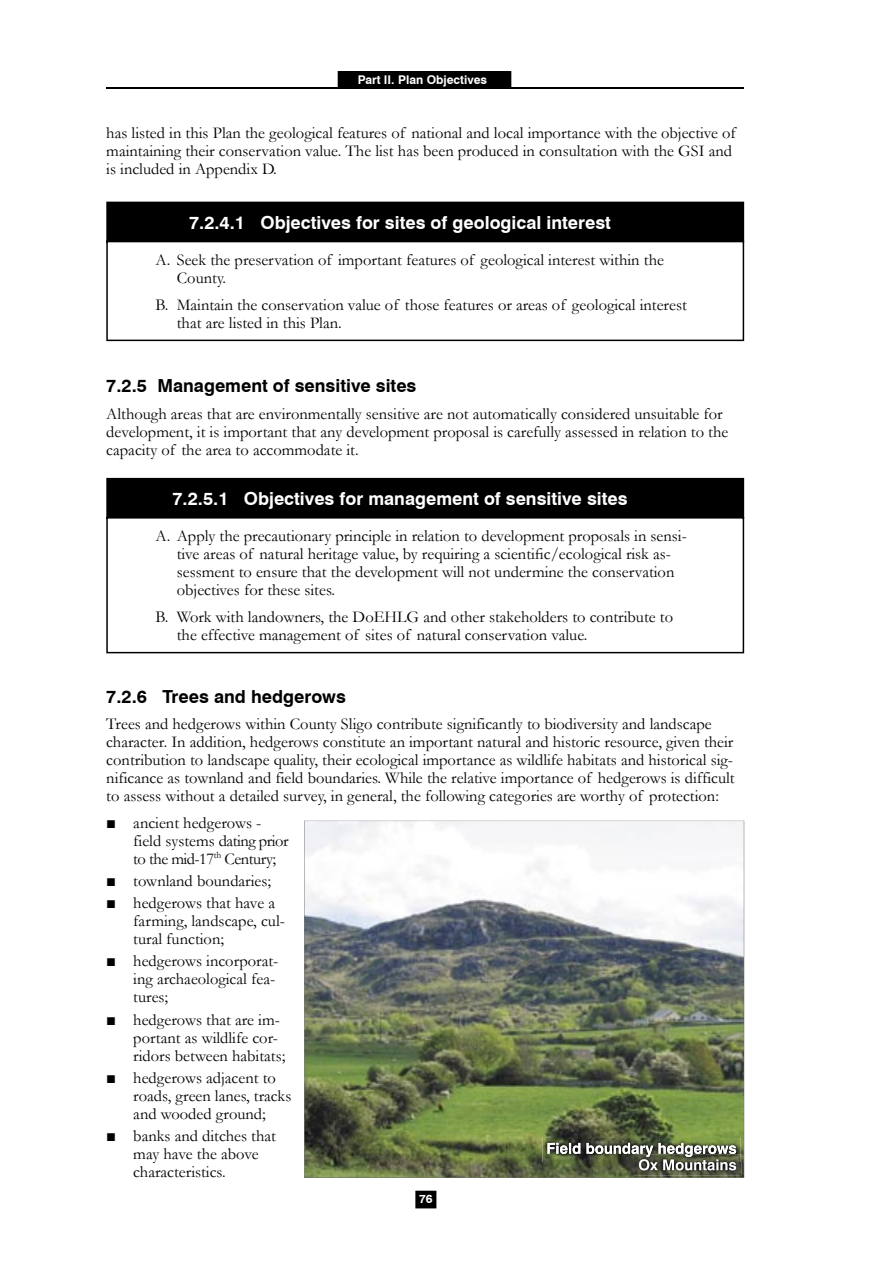
<style>
.page{position:relative;width:893px;height:1263px;background:#fff}
.page>*{position:absolute;margin:0;border:0;box-sizing:border-box;transform-origin:0 0}
.t1{font:700 18px "Swiss 721 BT";color:#fff}
.t2{font:700 18px "Swiss 721 BT";color:#000}
.t3{font:16.5px/18px "Garamond";color:#000}
.t4{font:700 12px "Swiss 721 BT";color:#fff}
</style>
<div class="page">
<div style="left:107px;top:202px;width:636px;height:40px;background:#000"></div>
<hr style="left:106px;top:202px;width:638px;height:1px;background:#000">
<hr style="left:106px;top:203px;width:2px;height:38px;background:#000">
<hr style="left:743px;top:203px;width:1px;height:38px;background:#000">
<hr style="left:106px;top:242px;width:2px;height:98px;background:#000">
<hr style="left:743px;top:242px;width:1px;height:98px;background:#000">
<hr style="left:106px;top:340px;width:638px;height:1px;background:#000">
<div style="left:107px;top:479px;width:636px;height:39px;background:#000"></div>
<hr style="left:106px;top:478px;width:638px;height:1px;background:#000">
<hr style="left:106px;top:479px;width:2px;height:38px;background:#000">
<hr style="left:743px;top:479px;width:1px;height:38px;background:#000">
<hr style="left:106px;top:517px;width:638px;height:2px;background:#000">
<hr style="left:106px;top:519px;width:2px;height:133px;background:#000">
<hr style="left:743px;top:519px;width:1px;height:133px;background:#000">
<hr style="left:106px;top:652px;width:638px;height:1px;background:#000">
<img style="left:304px;top:821px;width:440px;height:357px">
<img style="left:543px;top:1138px;width:198px;height:24px">
<img style="left:634px;top:1162px;width:107px;height:13px">
<img style="left:736px;top:1154px;width:5px;height:8px">
<svg style="left:547px;top:1143px;width:189px;height:27px"></svg>
<div style="left:338px;top:72px;width:173px;height:16px;background:#000"></div>
<hr style="left:338px;top:71px;width:173px;height:2px;background:#000">
<svg style="left:511px;top:71px;width:1px;height:17px"></svg>
<hr style="left:106px;top:88px;width:638px;height:1px;background:#000">
<svg style="left:415px;top:1191px;width:22px;height:18px"></svg>
<p class="t4" style="left:358px;top:72px;width:131px">Part II. Plan Objectives</p>
<p class="t3" style="left:106px;top:124px;width:631px">has listed in this Plan the geological features of national and local importance with the objective of maintaining their conservation value. The list has been produced in consultation with the GSI and is included in Appendix D.</p>
<p class="t1" style="left:189px;top:211px;width:423px">7.2.4.1 Objectives for sites of geological interest</p>
<p class="t3" style="left:177px;top:250px;width:489px;text-indent:-21px">A. Seek the preservation of important features of geological interest within the<br>County.</p>
<p class="t3" style="left:177px;top:295px;width:512px;text-indent:-21px">B. Maintain the conservation value of those features or areas of geological interest that are listed in this Plan.</p>
<p class="t2" style="left:106px;top:375px;width:312px">7.2.5 Management of sensitive sites</p>
<p class="t3" style="left:106px;top:404px;width:623px">Although areas that are environmentally sensitive are not automatically considered unsuitable for development, it is important that any development proposal is carefully assessed in relation to the capacity of the area to accommodate it.</p>
<p class="t1" style="left:172px;top:488px;width:457px">7.2.5.1 Objectives for management of sensitive sites</p>
<p class="t3" style="left:177px;top:527px;width:512px;text-indent:-21px">A. Apply the precautionary principle in relation to development proposals in sensi&shy;tive areas of natural heritage value, by requiring a scientific/ecological risk as&shy;sessment to ensure that the development will not undermine the conservation objectives for these sites.</p>
<p class="t3" style="left:177px;top:607px;width:498px;text-indent:-21px">B. Work with landowners, the DoEHLG and other stakeholders to contribute to the effective management of sites of natural conservation value.</p>
<p class="t2" style="left:106px;top:685px;width:241px">7.2.6 Trees and hedgerows</p>
<p class="t3" style="left:106px;top:714px;width:630px">Trees and hedgerows within County Sligo contribute significantly to biodiversity and landscape character. In addition, hedgerows constitute an important natural and historic resource, given their contribution to landscape quality, their ecological importance as wildlife habitats and historical sig&shy;nificance as townland and field boundaries. While the relative importance of hedgerows is difficult to assess without a detailed survey, in general, the following categories are worthy of protection:</p>
<p class="t3" style="left:133px;top:813px;width:157px;text-indent:-27px">■ ancient hedgerows - field systems dating prior to the mid-17<sup>th</sup> Century;</p>
<p class="t3" style="left:106px;top:871px;width:166px">■ townland boundaries;</p>
<p class="t3" style="left:133px;top:893px;width:153px;text-indent:-27px">■ hedgerows that have a farming, landscape, cul&shy;tural function;</p>
<p class="t3" style="left:133px;top:952px;width:147px;text-indent:-27px">■ hedgerows incorporat&shy;ing archaeological fea&shy;tures;</p>
<p class="t3" style="left:133px;top:1010px;width:154px;text-indent:-27px">■ hedgerows that are im&shy;portant as wildlife cor&shy;ridors between habitats;</p>
<p class="t3" style="left:133px;top:1068px;width:160px;text-indent:-27px">■ hedgerows adjacent to roads, green lanes, tracks and wooded ground;</p>
<p class="t3" style="left:133px;top:1126px;width:144px;text-indent:-27px">■ banks and ditches that may have the above characteristics.</p>
<p class="t4" style="left:419px;top:1192px;width:15px">76</p>
</div>
